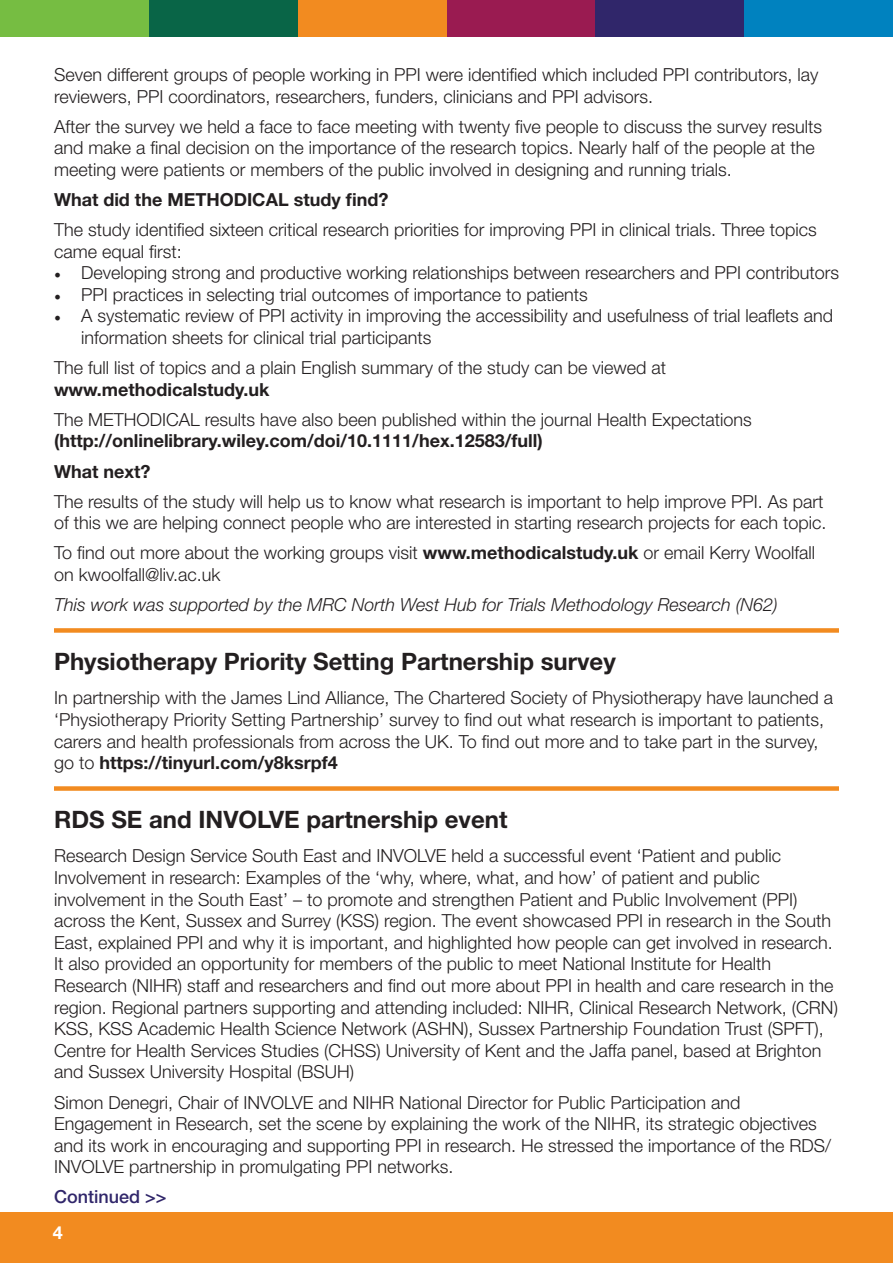
<style>
.page{position:relative;width:893px;height:1263px;background:#fff}
.page>*{position:absolute;margin:0;border:0;box-sizing:border-box;transform-origin:0 0}
.t1{font:700 24px "Helvetica Neue LT Std";color:#231f20}
.t2{font:300 18px/21.6px "Helvetica Neue LT Std";color:#231f20}
.t3{font:700 18px/30.2px "Helvetica Neue LT Std";color:#231f20}
.t4{font:italic 300 18px "Helvetica Neue LT Std";color:#231f20}
.t5{font:500 18px "Helvetica Neue LT Std";color:#30266a}
.t6{font:700 18px "Helvetica Neue LT Std";color:#fff}
.s1{font-family:"Minion Pro";font-weight:400}
.s2{font-weight:700}
</style>
<div class="page">
<div style="left:0;top:0;width:149px;height:37px;background:#76bd42"></div>
<div style="left:149px;top:0;width:149px;height:37px;background:#096547"></div>
<div style="left:298px;top:0;width:149px;height:37px;background:#f28b20"></div>
<div style="left:447px;top:0;width:148px;height:37px;background:#9a1b51"></div>
<div style="left:595px;top:0;width:149px;height:37px;background:#30266a"></div>
<div style="left:744px;top:0;width:149px;height:37px;background:#0082bf"></div>
<div style="left:0;top:1213px;width:893px;height:50px;background:#f28b20"></div>
<div style="left:54px;top:628px;width:785px;height:5px;background:#f28b20"></div>
<div style="left:54px;top:786px;width:785px;height:5px;background:#f28b20"></div>
<p class="t2" style="left:54px;top:63px;width:766px">Seven different groups of people working in PPI were identified which included PPI contributors, lay reviewers, PPI coordinators, researchers, funders, clinicians and PPI advisors.</p>
<p class="t2" style="left:54px;top:115px;width:770px">After the survey we held a face to face meeting with twenty five people to discuss the survey results and make a final decision on the importance of the research topics. Nearly half of the people at the meeting were patients or members of the public involved in designing and running trials.</p>
<p class="t3" style="left:54px;top:184px;width:336px">What did the METHODICAL study find?</p>
<p class="t2" style="left:54px;top:218px;width:764px">The study identified sixteen critical research priorities for improving PPI in clinical trials. Three topics came equal first:</p>
<p class="t2" style="left:54px;top:262px;width:786px"><span class="s1">•</span> Developing strong and productive working relationships between researchers and PPI contributors</p>
<p class="t2" style="left:54px;top:283px;width:535px"><span class="s1">•</span> PPI practices in selecting trial outcomes of importance to patients</p>
<p class="t2" style="left:81px;top:305px;width:754px;text-indent:-27px"><span class="s1">•</span> A systematic review of PPI activity in improving the accessibility and usefulness of trial leaflets and information sheets for clinical trial participants</p>
<p class="t2" style="left:54px;top:356px;width:614px">The full list of topics and a plain English summary of the study can be viewed at</p>
<p class="t3" style="left:54px;top:374px;width:217px">www.methodicalstudy.uk</p>
<p class="t2" style="left:54px;top:408px;width:699px">The METHODICAL results have also been published within the journal Health Expectations</p>
<p class="t3" style="left:54px;top:425px;width:490px">(http://onlinelibrary.wiley.com/doi/10.1111/hex.12583/full)<br>What next?</p>
<p class="t2" style="left:54px;top:490px;width:774px">The results of the study will help us to know what research is important to help improve PPI. As part of this we are helping connect people who are interested in starting research projects for each topic.</p>
<p class="t2" style="left:54px;top:542px;width:763px">To find out more about the working groups visit <span class="s2">www.methodicalstudy.uk</span> or email Kerry Woolfall on kwoolfall@liv.ac.uk</p>
<p class="t4" style="left:54px;top:594px;width:725px">This work was supported by the MRC North West Hub for Trials Methodology Research (N62)</p>
<h1 class="t1" style="left:54px;top:647px;width:563px">Physiotherapy Priority Setting Partnership survey</h1>
<p class="t2" style="left:54px;top:687px;width:781px">In partnership with the James Lind Alliance, The Chartered Society of Physiotherapy have launched a ‘Physiotherapy Priority Setting Partnership’ survey to find out what research is important to patients, carers and health professionals from across the UK. To find out more and to take part in the survey, go to <span class="s2">https://tinyurl.com/y8ksrpf4</span></p>
<h1 class="t1" style="left:54px;top:805px;width:455px">RDS SE and INVOLVE partnership event</h1>
<p class="t2" style="left:54px;top:845px;width:785px">Research Design Service South East and INVOLVE held a successful event ‘Patient and public Involvement in research: Examples of the ‘why, where, what, and how’ of patient and public involvement in the South East’ – to promote and strengthen Patient and Public Involvement (PPI) across the Kent, Sussex and Surrey (KSS) region. The event showcased PPI in research in the South East, explained PPI and why it is important, and highlighted how people can get involved in research.<br>It also provided an opportunity for members of the public to meet National Institute for Health Research (NIHR) staff and researchers and find out more about PPI in health and care research in the region. Regional partners supporting and attending included: NIHR, Clinical Research Network, (CRN)<br>KSS, KSS Academic Health Science Network (ASHN), Sussex Partnership Foundation Trust (SPFT), Centre for Health Services Studies (CHSS) University of Kent and the Jaffa panel, based at Brighton and Sussex University Hospital (BSUH)</p>
<p class="t2" style="left:54px;top:1091px;width:779px">Simon Denegri, Chair of INVOLVE and NIHR National Director for Public Participation and Engagement in Research, set the scene by explaining the work of the NIHR, its strategic objectives and its work in encouraging and supporting PPI in research. He stressed the importance of the RDS/ INVOLVE partnership in promulgating PPI networks.</p>
<p class="t5" style="left:54px;top:1186px;width:114px">Continued &gt;&gt;</p>
<p class="t6" style="left:53px;top:1221px;width:12px">4</p>
</div>
